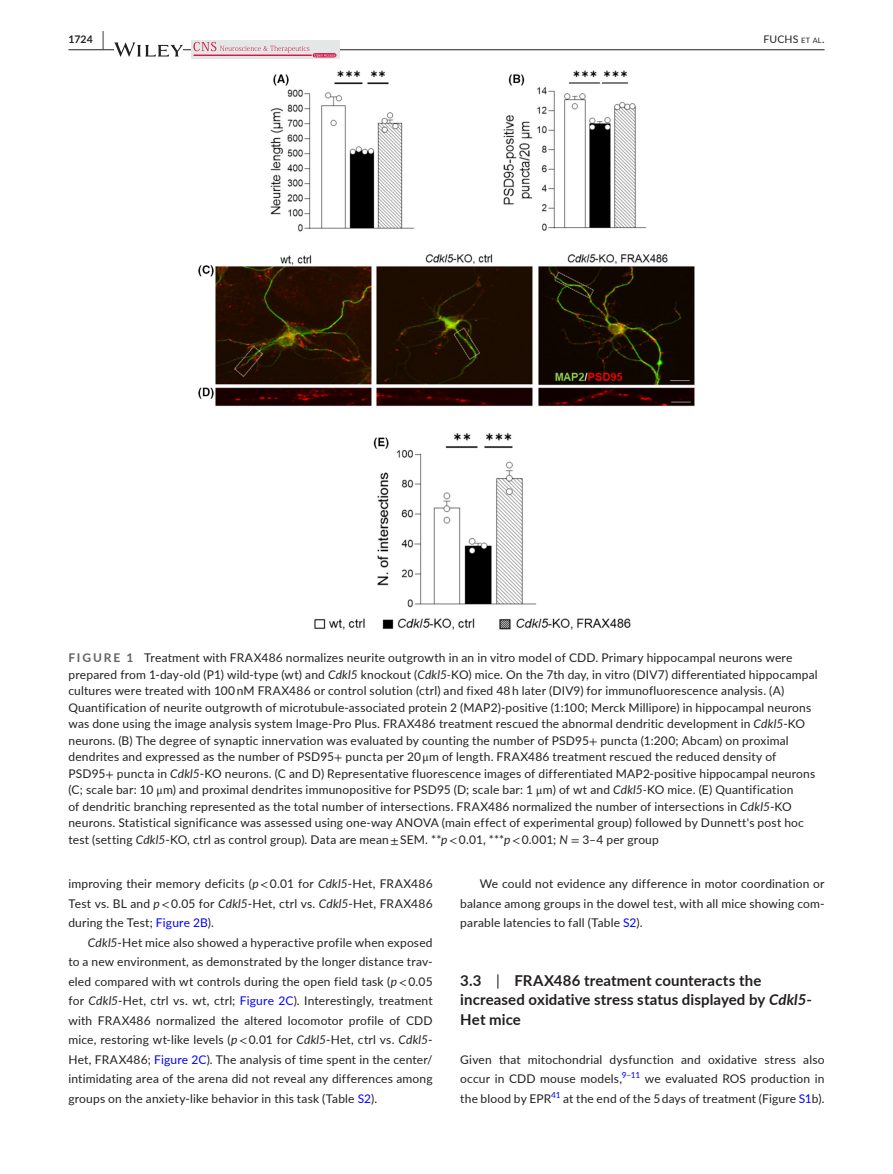
<style>
.page{position:relative;width:893px;height:1174px;background:#fff}
.page>*{position:absolute;margin:0;border:0;box-sizing:border-box;transform-origin:0 0}
.t1{font:700 15px/19.5px "Lato";letter-spacing:.005em;color:#231f20}
.t2{font:12px/19.5px "Lato";letter-spacing:.015em;color:#231f20;text-align:justify}
.t3{font:10.5px "Lato";letter-spacing:.015em;color:#231f20}
.t4{font:700 10.5px "Lato";color:#231f20}
.s1{font-size:19.5px}
.s2{font-size:7.35px}
.s3{font-weight:700;color:#636366}
.s4{font-style:italic}
.s5{font-family:"STIX"}
.s6{color:#00f}
.s7{font-weight:400}
</style>
<div class="page">
<hr style="left:68px;top:49px;width:756px;height:1px;background:#231f20">
<svg style="left:114px;top:42px;width:69px;height:15px"></svg>
<div style="left:191px;top:40px;width:148px;height:19px;background:#e5e6e6"></div>
<hr style="left:313px;top:53px;width:23px;height:4px;background:#d5325d;border-radius:2px">
<svg style="left:193px;top:42px;width:142px;height:15px"></svg>
<img style="left:198px;top:70px;width:497px;height:560px">
<p class="t4" style="left:68px;top:31px;width:37px">1724 <span class="s1">|</span></p>
<p class="t3" style="left:763px;top:31px;width:63px">FUCHS <span class="s2">et al</span>.</p>
<p class="t2" style="left:68px;top:649px;width:751px;line-height:16.5px;text-align:left"><span class="s3">FIGURE 1</span> Treatment with FRAX486 normalizes neurite outgrowth in an in vitro model of CDD. Primary hippocampal neurons were prepared from 1-day-old (P1) wild-type (wt) and <span class="s4">Cdkl5</span> knockout (<span class="s4">Cdkl5-</span>KO) mice. On the 7th day, in vitro (DIV7) differentiated hippocampal cultures were treated with 100 nM FRAX486 or control solution (ctrl) and fixed 48 h later (DIV9) for immunofluorescence analysis. (A)<br>Quantification of neurite outgrowth of microtubule-associated protein 2 (MAP2)-positive (1:100; Merck Millipore) in hippocampal neurons was done using the image analysis system Image-Pro Plus. FRAX486 treatment rescued the abnormal dendritic development in <span class="s4">Cdkl5</span>-KO neurons. (B) The degree of synaptic innervation was evaluated by counting the number of PSD95<span class="s5">+</span> puncta (1:200; Abcam) on proximal dendrites and expressed as the number of PSD95<span class="s5">+</span> puncta per 20 <span class="s5">μ</span>m of length. FRAX486 treatment rescued the reduced density of PSD95<span class="s5">+</span> puncta in <span class="s4">Cdkl5</span>-KO neurons. (C and D) Representative fluorescence images of differentiated MAP2-positive hippocampal neurons (C; scale bar: 10 <span class="s5">μ</span>m) and proximal dendrites immunopositive for PSD95 (D; scale bar: 1 <span class="s5">μ</span>m) of wt and <span class="s4">Cdkl5-</span>KO mice. (E) Quantification<br>of dendritic branching represented as the total number of intersections. FRAX486 normalized the number of intersections in <span class="s4">Cdkl5</span>-KO neurons. Statistical significance was assessed using one-way ANOVA (main effect of experimental group) followed by Dunnett's post hoc test (setting <span class="s4">Cdkl5</span>-KO, ctrl as control group). Data are mean <span class="s5">±</span> SEM. **<span class="s4">p</span><span class="s5">&lt;</span> 0.01, ***<span class="s4">p</span><span class="s5">&lt;</span> 0.001; <span class="s4">N</span> <span class="s5">=</span> 3–4 per group</p>
<p class="t2" style="left:68px;top:873px;width:366px">improving their memory deficits (<span class="s4">p</span><span class="s5">&lt;</span> 0.01 for <span class="s4">Cdkl5</span>-Het, FRAX486<br>Test vs. BL and <span class="s4">p</span><span class="s5">&lt;</span> 0.05 for <span class="s4">Cdkl5</span>-Het, ctrl vs. <span class="s4">Cdkl5</span>-Het, FRAX486 during the Test; <span class="s6">Figure 2B</span>).</p>
<p class="t2" style="left:68px;top:932px;width:366px;text-indent:20px"><span class="s4">Cdkl5</span>-Het mice also showed a hyperactive profile when exposed to a new environment, as demonstrated by the longer distance trav&shy;eled compared with wt controls during the open field task (<span class="s4">p</span><span class="s5">&lt;</span> 0.05 for <span class="s4">Cdkl5</span>-Het, ctrl vs. wt, ctrl; <span class="s6">Figure 2C</span>). Interestingly, treatment with FRAX486 normalized the altered locomotor profile of CDD mice, restoring wt-like levels (<span class="s4">p</span><span class="s5">&lt;</span> 0.01 for <span class="s4">Cdkl5</span>-Het, ctrl vs. <span class="s4">Cdkl5</span>- Het, FRAX486; <span class="s6">Figure 2C</span>). The analysis of time spent in the center/ intimidating area of the arena did not reveal any differences among groups on the anxiety-like behavior in this task (Table <span class="s6">S2</span>).</p>
<p class="t2" style="left:460px;top:873px;width:366px;text-indent:20px">We could not evidence any difference in motor coordination or balance among groups in the dowel test, with all mice showing com&shy;parable latencies to fall (Table <span class="s6">S2</span>).</p>
<p class="t1" style="left:460px;top:970px;width:353px">3.3 <span class="s7">|</span> FRAX486 treatment counteracts the increased oxidative stress status displayed by <span class="s4">Cdkl5</span>-<br>Het mice</p>
<p class="t2" style="left:460px;top:1049px;width:366px">Given that mitochondrial dysfunction and oxidative stress also occur in CDD mouse models,<sup>9–11</sup> we evaluated ROS production in the blood by EPR<sup>41</sup> at the end of the 5 days of treatment (Figure <span class="s6">S1</span>b).</p>
</div>
